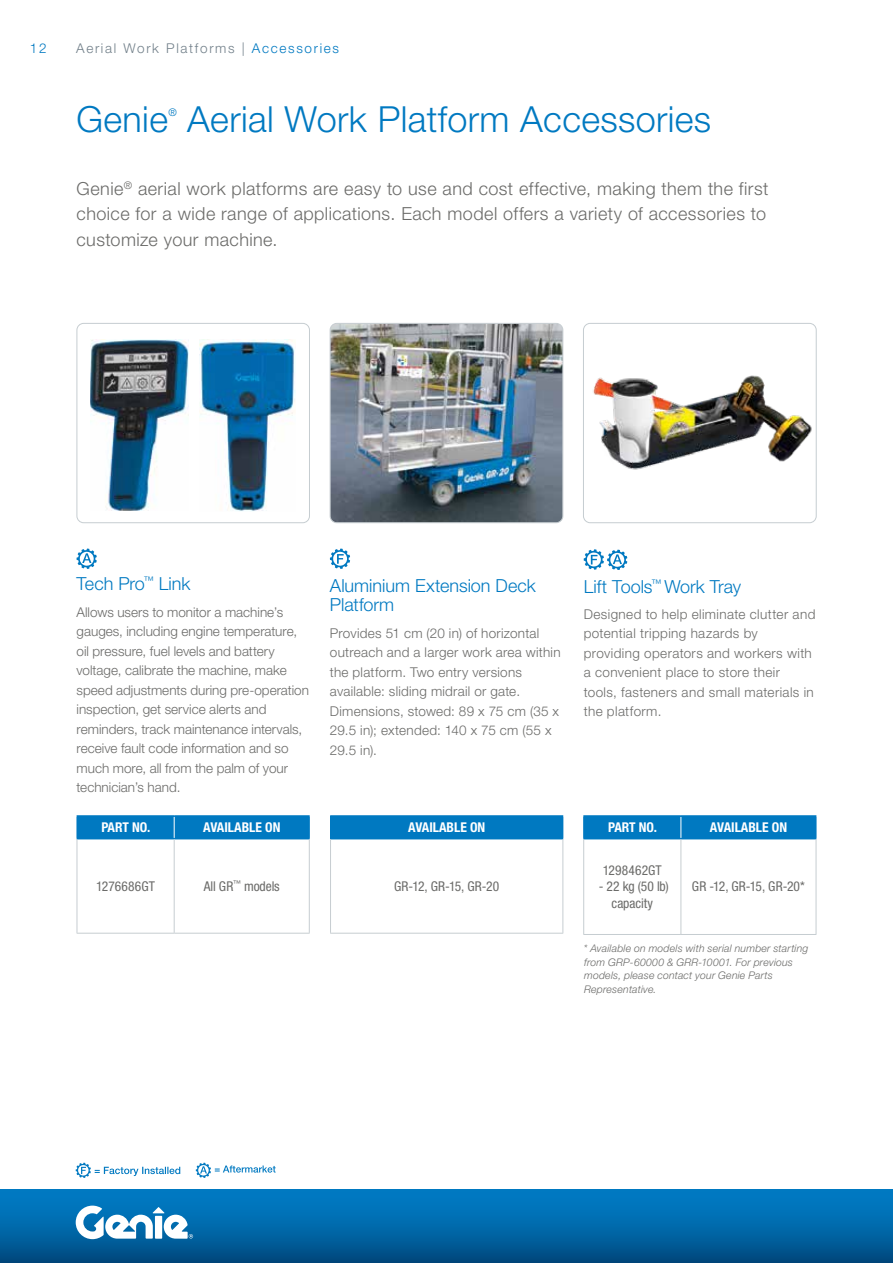
<style>
.page{position:relative;width:893px;height:1263px;background:#fff}
.page>*{position:absolute;margin:0;border:0;box-sizing:border-box;transform-origin:0 0}
.t1{font:300 36px "Helvetica Neue LT Std";letter-spacing:.01em;color:#0079c1}
.t2{font:300 18px/25.5px "Helvetica Neue LT Std";letter-spacing:.025em;color:#6b6b69}
.t3{font:300 18px/19.5px "Helvetica Neue LT Std";color:#0079c1}
.t4{font:300 13.5px/19.5px "Helvetica Neue LT Std";letter-spacing:.005em;color:#6b6b69}
.t5{font:300 13.5px/19.5px "Helvetica Neue LT Std";letter-spacing:.03em;color:#6b6b69}
.t6{font:condensed 13.5px/16.5px "Helvetica Neue LT Std";letter-spacing:.005em;color:#6b6b69;text-align:center}
.t7{font:700 condensed 13.5px "Helvetica Neue LT Std";color:#fff}
.t8{font:300 13.5px "Helvetica Neue LT Std";letter-spacing:.125em;color:#72808a}
.t9{font:300 13.5px "Helvetica Neue LT Std";color:#0079c1}
.t10{font:italic 300 10.5px/13.5px "Helvetica Neue LT Std";letter-spacing:.02em;color:#6b6b69}
.t11{font:300 10.5px "Helvetica Neue LT Std";color:#0079c1}
.s1{color:#0079c1}
</style>
<div class="page">
<div style="left:0;top:1189px;width:893px;height:74px;background:linear-gradient(to bottom,#0081cd,#004c83)"></div>
<hr style="left:77px;top:815px;width:97px;height:2px;background:#0079c1">
<hr style="left:174px;top:815px;width:136px;height:2px;background:#0079c1">
<div style="left:77px;top:816px;width:233px;height:22px;background:#0079c1"></div>
<hr style="left:77px;top:838px;width:97px;height:1px;background:#0079c1">
<hr style="left:174px;top:838px;width:136px;height:1px;background:#0079c1">
<hr style="left:77px;top:839px;width:1px;height:94px;background:#c6cdd1">
<hr style="left:174px;top:839px;width:1px;height:94px;background:#c6cdd1">
<hr style="left:309px;top:839px;width:1px;height:94px;background:#c6cdd1">
<hr style="left:174px;top:933px;width:136px;height:1px;background:#c6cdd1">
<hr style="left:77px;top:933px;width:97px;height:1px;background:#c6cdd1">
<hr style="left:583px;top:815px;width:98px;height:2px;background:#0079c1">
<hr style="left:681px;top:815px;width:135px;height:2px;background:#0079c1">
<div style="left:583px;top:816px;width:234px;height:23px;background:#0079c1"></div>
<hr style="left:583px;top:838px;width:98px;height:1px;background:#0079c1">
<hr style="left:681px;top:838px;width:135px;height:1px;background:#0079c1">
<hr style="left:583px;top:839px;width:1px;height:95px;background:#c6cdd1">
<hr style="left:680px;top:839px;width:1px;height:95px;background:#c6cdd1">
<hr style="left:816px;top:839px;width:1px;height:95px;background:#c6cdd1">
<hr style="left:681px;top:934px;width:135px;height:1px;background:#c6cdd1">
<hr style="left:583px;top:934px;width:98px;height:1px;background:#c6cdd1">
<div style="left:331px;top:816px;width:232px;height:23px;background:#0079c1"></div>
<hr style="left:330px;top:815px;width:233px;height:2px;background:#0079c1">
<hr style="left:330px;top:838px;width:233px;height:1px;background:#0079c1">
<hr style="left:330px;top:839px;width:1px;height:94px;background:#c6cdd1">
<hr style="left:562px;top:839px;width:1px;height:94px;background:#c6cdd1">
<hr style="left:330px;top:933px;width:233px;height:1px;background:#c6cdd1">
<svg style="left:330px;top:817px;width:1px;height:21px"></svg>
<svg style="left:76px;top:1163px;width:104px;height:15px"></svg>
<svg style="left:196px;top:1163px;width:80px;height:15px"></svg>
<svg style="left:330px;top:549px;width:20px;height:20px"></svg>
<svg style="left:77px;top:549px;width:20px;height:20px"></svg>
<img style="left:330px;top:323px;width:233px;height:200px">
<div style="left:330px;top:323px;width:233px;height:200px;border:1px solid #c6cdd1;border-radius:7px"></div>
<img style="left:593px;top:375px;width:219px;height:95px">
<div style="left:583px;top:323px;width:233px;height:200px;border:1px solid #c6cdd1;border-radius:7px"></div>
<img style="left:200px;top:340px;width:95px;height:171px">
<img style="left:90px;top:340px;width:98px;height:171px">
<div style="left:77px;top:323px;width:233px;height:200px;border:1px solid #c6cdd1;border-radius:7px"></div>
<svg style="left:584px;top:549px;width:43px;height:21px"></svg>
<svg style="left:76px;top:1205px;width:117px;height:34px"></svg>
<p class="t9" style="left:30px;top:40px;width:18px">12</p>
<p class="t8" style="left:76px;top:40px;width:264px">Aerial Work Platforms | <span class="s1">Accessories</span></p>
<h1 class="t1" style="left:77px;top:97px;width:93px">Genie</h1>
<p class="t11" style="left:168px;top:105px;width:10px">®</p>
<h1 class="t1" style="left:187px;top:97px;width:525px">Aerial Work Platform Accessories</h1>
<h2 class="t2" style="left:77px;top:175px;width:693px">Genie<sup>®</sup> aerial work platforms are easy to use and cost effective, making them the first choice for a wide range of applications. Each model offers a variety of accessories to customize your machine.</h2>
<h2 class="t3" style="left:77px;top:574px;width:115px">Tech Pro<sup>™</sup> Link</h2>
<p class="t4" style="left:77px;top:602px;width:234px">Allows users to monitor a machine’s gauges, including engine temperature, oil pressure, fuel levels and battery voltage, calibrate the machine, make speed adjustments during pre-operation inspection, get service alerts and reminders, track maintenance intervals, receive fault code information and so much more, all from the palm of your technician’s hand.</p>
<h2 class="t3" style="left:330px;top:575px;width:207px">Aluminium Extension Deck<br>Platform</h2>
<p class="t4" style="left:330px;top:623px;width:232px">Provides 51 cm (20 in) of horizontal outreach and a larger work area within the platform. Two entry versions available: sliding midrail or gate.<br>Dimensions, stowed: 89 x 75 cm (35 x<br>29.5 in); extended: 140 x 75 cm (55 x<br>29.5 in).</p>
<h2 class="t3" style="left:584px;top:576px;width:159px">Lift Tools<sup>™</sup> Work Tray</h2>
<p class="t5" style="left:584px;top:604px;width:233px">Designed to help eliminate clutter and potential tripping hazards by providing operators and workers with a convenient place to store their tools, fasteners and small materials in the platform.</p>
<p class="t7" style="left:101px;top:819px;width:50px">PART NO.</p>
<p class="t7" style="left:203px;top:819px;width:79px">AVAILABLE ON</p>
<p class="t6" style="left:96px;top:878px;width:60px">1276686GT</p>
<p class="t6" style="left:204px;top:878px;width:78px">All GR<sup>™</sup> models</p>
<p class="t7" style="left:408px;top:819px;width:79px">AVAILABLE ON</p>
<p class="t6" style="left:394px;top:878px;width:107px">GR-12, GR-15, GR-20</p>
<p class="t7" style="left:608px;top:819px;width:50px">PART NO.</p>
<p class="t7" style="left:710px;top:819px;width:79px">AVAILABLE ON</p>
<p class="t6" style="left:603px;top:862px;width:61px">1298462GT</p>
<p class="t6" style="left:599px;top:878px;width:71px">- 22 kg (50 lb) capacity</p>
<p class="t6" style="left:692px;top:878px;width:115px">GR -12, GR-15, GR-20*</p>
<p class="t10" style="left:584px;top:942px;width:226px">* Available on models with serial number starting from GRP-60000 &amp; GRR-10001. For previous models, please contact your Genie Parts Representative.</p>
</div>
